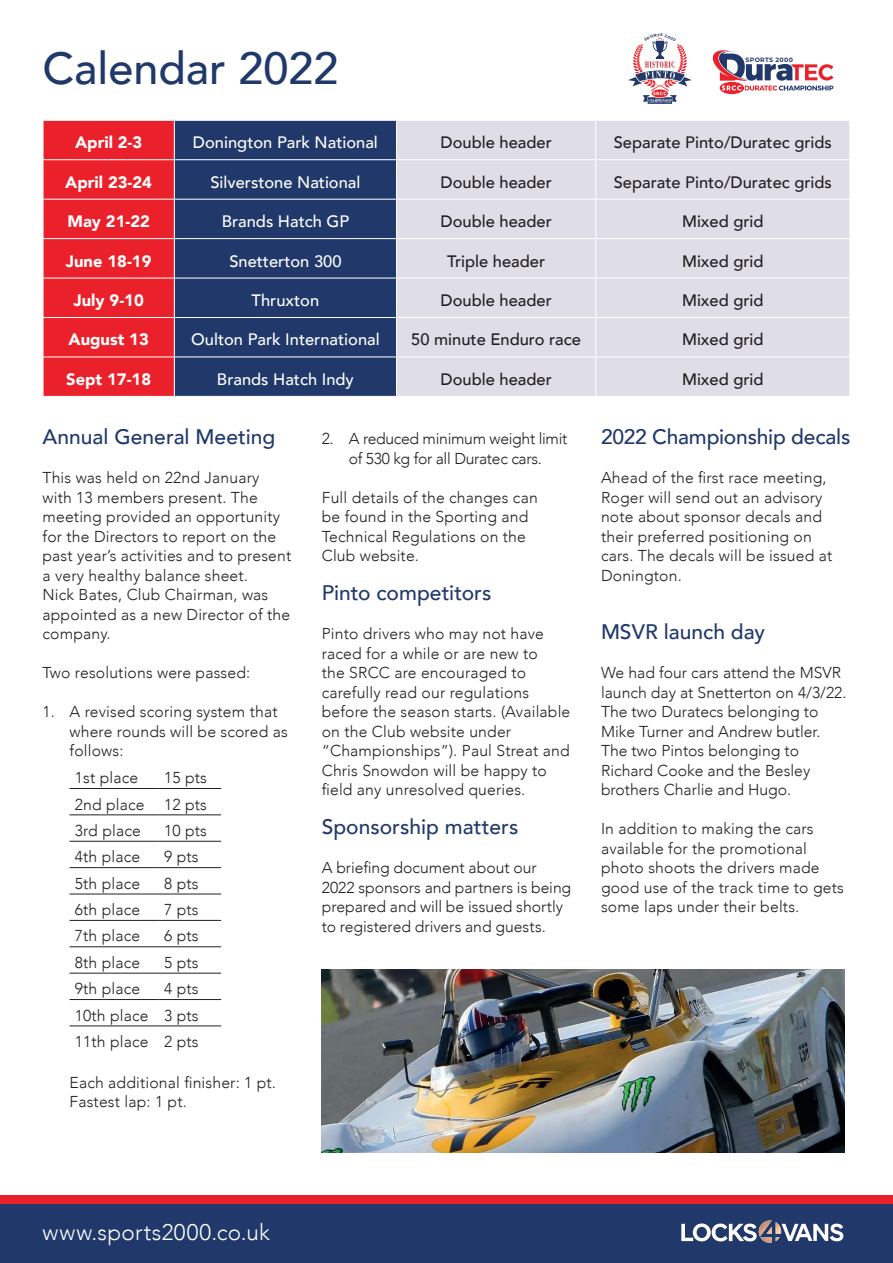
<style>
.page{position:relative;width:893px;height:1263px;background:#fff}
.page>*{position:absolute;margin:0;border:0;box-sizing:border-box;transform-origin:0 0}
.heading{font:500 45px "Avenir";color:#20396a}
.t1{font:300 22.5px "Avenir";letter-spacing:.02em;color:#fff}
.sub_head{font:500 21px "Avenir";color:#20396a}
.t2{font:500 16.5px "Avenir";color:#231f20}
.t3{font:500 16.5px "Avenir";color:#fff}
.t4{font:900 16.5px "Avenir";color:#fff}
.body_text{font:300 15.75px/19.5px "Avenir";letter-spacing:.01em;color:#231f20}
.body_text-2{font:300 15.75px/19.5px "Avenir";letter-spacing:-.02em;color:#231f20;text-align:center}
.t5{font:700 6.3px "Montserrat";letter-spacing:.045em;color:#23396a}
</style>
<div class="page">
<hr style="left:70px;top:788px;width:89px;height:1px;background:#231f20">
<hr style="left:159px;top:788px;width:62px;height:1px;background:#231f20">
<hr style="left:70px;top:815px;width:89px;height:1px;background:#231f20">
<hr style="left:159px;top:815px;width:62px;height:1px;background:#231f20">
<hr style="left:70px;top:841px;width:89px;height:1px;background:#231f20">
<hr style="left:159px;top:841px;width:62px;height:1px;background:#231f20">
<hr style="left:70px;top:867px;width:89px;height:1px;background:#231f20">
<hr style="left:159px;top:867px;width:62px;height:1px;background:#231f20">
<hr style="left:70px;top:894px;width:89px;height:1px;background:#231f20">
<hr style="left:159px;top:894px;width:62px;height:1px;background:#231f20">
<hr style="left:70px;top:920px;width:89px;height:1px;background:#231f20">
<hr style="left:159px;top:920px;width:62px;height:1px;background:#231f20">
<hr style="left:70px;top:946px;width:89px;height:1px;background:#231f20">
<hr style="left:159px;top:946px;width:62px;height:1px;background:#231f20">
<hr style="left:70px;top:973px;width:89px;height:1px;background:#231f20">
<hr style="left:159px;top:973px;width:62px;height:1px;background:#231f20">
<hr style="left:70px;top:999px;width:89px;height:1px;background:#231f20">
<hr style="left:159px;top:999px;width:62px;height:1px;background:#231f20">
<hr style="left:70px;top:1026px;width:89px;height:1px;background:#231f20">
<hr style="left:159px;top:1026px;width:62px;height:1px;background:#231f20">
<svg style="left:712px;top:50px;width:121px;height:44px"></svg>
<div style="left:0;top:1199px;width:893px;height:64px;background:#20396a"></div>
<div style="left:0;top:1195px;width:893px;height:8px;background:#ea212b"></div>
<div style="left:44px;top:121px;width:130px;height:275px;background:#ea212b"></div>
<div style="left:175px;top:121px;width:221px;height:275px;background:#20396a"></div>
<div style="left:397px;top:121px;width:452px;height:275px;background:#dfdee7"></div>
<hr style="left:595px;top:121px;width:1px;height:38px;background:#fff">
<hr style="left:174px;top:159px;width:222px;height:1px;background:#fff">
<hr style="left:396px;top:159px;width:200px;height:1px;background:#fff">
<hr style="left:596px;top:159px;width:254px;height:1px;background:#fff">
<hr style="left:595px;top:160px;width:1px;height:39px;background:#fff">
<hr style="left:174px;top:199px;width:222px;height:1px;background:#fff">
<hr style="left:396px;top:199px;width:200px;height:1px;background:#fff">
<hr style="left:596px;top:199px;width:254px;height:1px;background:#fff">
<hr style="left:595px;top:200px;width:1px;height:38px;background:#fff">
<hr style="left:174px;top:238px;width:222px;height:1px;background:#fff">
<hr style="left:396px;top:238px;width:200px;height:1px;background:#fff">
<hr style="left:596px;top:238px;width:254px;height:1px;background:#fff">
<hr style="left:595px;top:239px;width:1px;height:39px;background:#fff">
<hr style="left:174px;top:278px;width:222px;height:1px;background:#fff">
<hr style="left:396px;top:278px;width:200px;height:1px;background:#fff">
<hr style="left:596px;top:278px;width:254px;height:1px;background:#fff">
<hr style="left:595px;top:279px;width:1px;height:38px;background:#fff">
<hr style="left:43px;top:159px;width:131px;height:1px;background:#fff">
<hr style="left:43px;top:199px;width:131px;height:1px;background:#fff">
<hr style="left:43px;top:238px;width:131px;height:1px;background:#fff">
<hr style="left:43px;top:278px;width:131px;height:1px;background:#fff">
<hr style="left:174px;top:317px;width:222px;height:1px;background:#fff">
<hr style="left:396px;top:317px;width:200px;height:1px;background:#fff">
<hr style="left:596px;top:317px;width:254px;height:1px;background:#fff">
<hr style="left:595px;top:318px;width:1px;height:38px;background:#fff">
<hr style="left:595px;top:357px;width:1px;height:39px;background:#fff">
<hr style="left:174px;top:356px;width:222px;height:1px;background:#fff">
<hr style="left:396px;top:356px;width:200px;height:1px;background:#fff">
<hr style="left:596px;top:356px;width:254px;height:1px;background:#fff">
<hr style="left:43px;top:317px;width:131px;height:1px;background:#fff">
<hr style="left:43px;top:356px;width:131px;height:1px;background:#fff">
<svg style="left:681px;top:1220px;width:162px;height:23px"></svg>
<img style="left:322px;top:969px;width:522px;height:183px">
<svg style="left:628px;top:37px;width:64px;height:66px"></svg>
<p class="heading" style="left:43px;top:29px;width:297px">Calendar 2022</p>
<p class="t5" style="left:745px;top:55px;width:49px">SPORTS 2000</p>
<p class="t4" style="left:75px;top:128px;width:69px">April 2-3</p>
<p class="t3" style="left:193px;top:128px;width:186px">Donington Park National</p>
<p class="t2" style="left:440px;top:128px;width:113px">Double header</p>
<p class="t2" style="left:614px;top:128px;width:220px">Separate Pinto/Duratec grids</p>
<p class="t4" style="left:65px;top:168px;width:88px">April 23-24</p>
<p class="t3" style="left:210px;top:168px;width:152px">Silverstone National</p>
<p class="t2" style="left:440px;top:168px;width:113px">Double header</p>
<p class="t2" style="left:614px;top:168px;width:220px">Separate Pinto/Duratec grids</p>
<p class="t4" style="left:67px;top:207px;width:84px">May 21-22</p>
<p class="t3" style="left:222px;top:207px;width:129px">Brands Hatch GP</p>
<p class="t2" style="left:440px;top:207px;width:113px">Double header</p>
<p class="t2" style="left:682px;top:207px;width:83px">Mixed grid</p>
<p class="t4" style="left:66px;top:247px;width:87px">June 18-19</p>
<p class="t3" style="left:229px;top:247px;width:114px">Snetterton 300</p>
<p class="t2" style="left:447px;top:247px;width:100px">Triple header</p>
<p class="t2" style="left:682px;top:247px;width:83px">Mixed grid</p>
<p class="t4" style="left:74px;top:286px;width:72px">July 9-10</p>
<p class="t3" style="left:252px;top:286px;width:69px">Thruxton</p>
<p class="t2" style="left:440px;top:286px;width:113px">Double header</p>
<p class="t2" style="left:682px;top:286px;width:83px">Mixed grid</p>
<p class="t4" style="left:69px;top:326px;width:82px">August 13</p>
<p class="t3" style="left:191px;top:325px;width:190px">Oulton Park International</p>
<p class="t2" style="left:411px;top:325px;width:171px">50 minute Enduro race</p>
<p class="t2" style="left:682px;top:325px;width:83px">Mixed grid</p>
<p class="t4" style="left:66px;top:365px;width:86px">Sept 17-18</p>
<p class="t3" style="left:217px;top:365px;width:138px">Brands Hatch Indy</p>
<p class="t2" style="left:440px;top:365px;width:113px">Double header</p>
<p class="t2" style="left:682px;top:365px;width:83px">Mixed grid</p>
<p class="sub_head" style="left:43px;top:419px;width:234px">Annual General Meeting</p>
<p class="body_text" style="left:43px;top:468px;width:250px">This was held on 22nd January with 13 members present. The meeting provided an opportunity for the Directors to report on the past year’s activities and to present a very healthy balance sheet.<br>Nick Bates, Club Chairman, was appointed as a new Director of the company.</p>
<p class="body_text" style="left:43px;top:663px;width:209px">Two resolutions were passed:</p>
<p class="body_text" style="left:70px;top:702px;width:220px;text-indent:-27px">1. A revised scoring system that where rounds will be scored as follows:</p>
<p class="body_text" style="left:75px;top:768px;width:65px">1st place</p>
<p class="body_text" style="left:164px;top:768px;width:44px">15 pts</p>
<p class="body_text" style="left:75px;top:794px;width:71px">2nd place</p>
<p class="body_text" style="left:164px;top:794px;width:44px">12 pts</p>
<p class="body_text" style="left:75px;top:821px;width:68px">3rd place</p>
<p class="body_text" style="left:164px;top:821px;width:44px">10 pts</p>
<p class="body_text" style="left:75px;top:847px;width:67px">4th place</p>
<p class="body_text" style="left:164px;top:847px;width:36px">9 pts</p>
<p class="body_text" style="left:75px;top:873px;width:67px">5th place</p>
<p class="body_text" style="left:164px;top:873px;width:36px">8 pts</p>
<p class="body_text" style="left:75px;top:900px;width:67px">6th place</p>
<p class="body_text" style="left:164px;top:900px;width:36px">7 pts</p>
<p class="body_text" style="left:75px;top:926px;width:67px">7th place</p>
<p class="body_text" style="left:164px;top:926px;width:36px">6 pts</p>
<p class="body_text" style="left:75px;top:953px;width:67px">8th place</p>
<p class="body_text" style="left:164px;top:953px;width:36px">5 pts</p>
<p class="body_text" style="left:75px;top:979px;width:67px">9th place</p>
<p class="body_text" style="left:164px;top:979px;width:36px">4 pts</p>
<p class="body_text" style="left:75px;top:1005px;width:75px">10th place</p>
<p class="body_text" style="left:164px;top:1005px;width:36px">3 pts</p>
<p class="body_text" style="left:75px;top:1032px;width:75px">11th place</p>
<p class="body_text" style="left:164px;top:1032px;width:36px">2 pts</p>
<p class="body_text" style="left:70px;top:1072px;width:208px">Each additional finisher: 1 pt.<br>Fastest lap: 1 pt.</p>
<p class="body_text-2" style="left:322px;top:429px;width:247px">2. A reduced minimum weight limit of 530 kg for all Duratec cars.</p>
<p class="body_text" style="left:322px;top:487px;width:218px">Full details of the changes can be found in the Sporting and<br>Technical Regulations on the<br>Club website.</p>
<p class="sub_head" style="left:322px;top:575px;width:171px">Pinto competitors</p>
<p class="body_text" style="left:322px;top:624px;width:250px">Pinto drivers who may not have raced for a while or are new to<br>the SRCC are encouraged to carefully read our regulations before the season starts. (Available on the Club website under “Championships”). Paul Streat and<br>Chris Snowdon will be happy to field any unresolved queries.</p>
<p class="sub_head" style="left:322px;top:809px;width:198px">Sponsorship matters</p>
<p class="body_text" style="left:322px;top:858px;width:251px">A briefing document about our 2022 sponsors and partners is being prepared and will be issued shortly to registered drivers and guests.</p>
<p class="sub_head" style="left:601px;top:419px;width:251px">2022 Championship decals</p>
<p class="body_text" style="left:601px;top:468px;width:233px">Ahead of the first race meeting,<br>Roger will send out an advisory note about sponsor decals and their preferred positioning on cars. The decals will be issued at<br>Donington.</p>
<p class="sub_head" style="left:601px;top:614px;width:165px">MSVR launch day</p>
<p class="body_text" style="left:601px;top:663px;width:247px">We had four cars attend the MSVR launch day at Snetterton on 4/3/22.<br>The two Duratecs belonging to<br>Mike Turner and Andrew butler.<br>The two Pintos belonging to<br>Richard Cooke and the Besley brothers Charlie and Hugo.</p>
<p class="body_text" style="left:601px;top:819px;width:244px">In addition to making the cars available for the promotional photo shoots the drivers made good use of the track time to gets some laps under their belts.</p>
<p class="t1" style="left:43px;top:1219px;width:229px">www.sports2000.co.uk</p>
</div>
